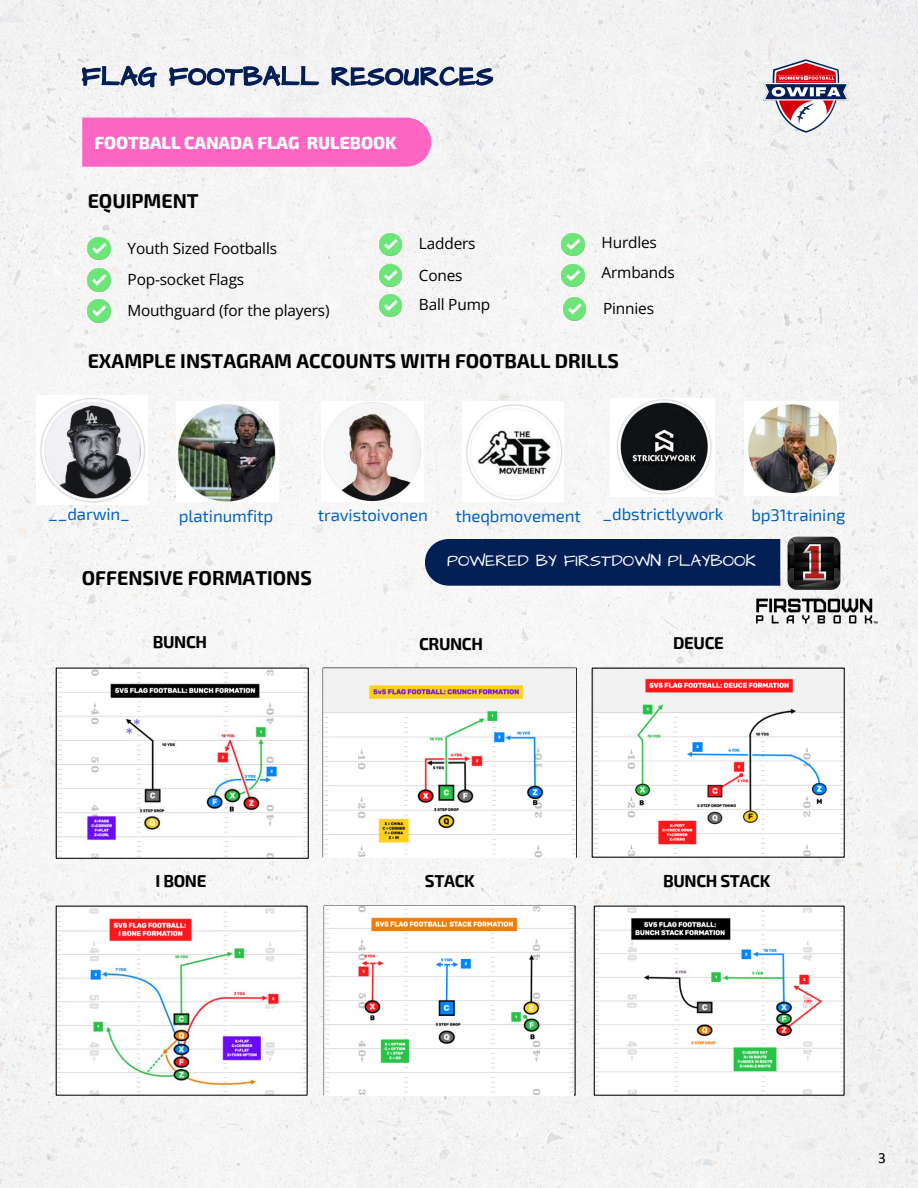
<style>
.page{position:relative;width:918px;height:1188px;background:#f5f5f5}
.page>*{position:absolute;margin:0;border:0;box-sizing:border-box;transform-origin:0 0}
.t1{font:700 19.65px "Exo 2";color:#000}
.t2{font:800 17.25px "Exo 2";color:#fff}
.t3{font:17.1px "Architects Daughter";color:#fff}
.t4{font:16.8px "Exo 2";letter-spacing:-.005em;color:#0563c1}
.t5{font:700 16.8px "Exo 2";letter-spacing:-.02em;color:#000}
.t6{font:15.45px "Open Sans";letter-spacing:-.01em;color:#000}
.t7{font:15.45px "Calibri";color:#000}
</style>
<div class="page">
<img style="left:36px;top:396px;width:112px;height:109px">
<img style="left:177px;top:401px;width:101px;height:100px">
<img style="left:321px;top:401px;width:102px;height:100px">
<img style="left:462px;top:401px;width:101px;height:100px">
<img style="left:610px;top:398px;width:105px;height:98px">
<img style="left:744px;top:401px;width:95px;height:95px">
<img style="left:58px;top:670px;width:249px;height:187px">
<div style="left:56px;top:668px;width:253px;height:191px;border:1px solid #000"></div>
<img style="left:324px;top:669px;width:519px;height:189px">
<img style="left:58px;top:908px;width:248px;height:186px">
<img style="left:325px;top:907px;width:518px;height:189px">
<img style="left:88px;top:237px;width:22px;height:23px">
<img style="left:88px;top:269px;width:22px;height:22px">
<img style="left:379px;top:294px;width:23px;height:23px">
<img style="left:88px;top:300px;width:22px;height:22px">
<img style="left:379px;top:233px;width:23px;height:23px">
<img style="left:379px;top:264px;width:23px;height:23px">
<img style="left:562px;top:233px;width:22px;height:23px">
<img style="left:562px;top:264px;width:22px;height:23px">
<svg style="left:81px;top:0;width:413px;height:118px"></svg>
<div style="left:425px;top:539px;width:327px;height:47px;background:#021f56"></div>
<img style="left:752px;top:535px;width:127px;height:93px">
<img style="left:747px;top:37px;width:117px;height:117px">
<div style="left:82px;top:118px;width:349px;height:49px;background:#ff66c4"></div>
<img style="left:563px;top:298px;width:23px;height:22px">
<p class="t2" style="left:94px;top:132px;width:304px">FOOTBALL CANADA FLAG RULEBOOK</p>
<p class="t1" style="left:88px;top:188px;width:113px">EQUIPMENT</p>
<p class="t6" style="left:128px;top:237px;width:151px">Youth Sized Footballs</p>
<p class="t6" style="left:128px;top:268px;width:118px">Pop-socket Flags</p>
<p class="t6" style="left:602px;top:232px;width:57px">Hurdles</p>
<p class="t6" style="left:419px;top:233px;width:58px">Ladders</p>
<p class="t6" style="left:419px;top:264px;width:45px">Cones</p>
<p class="t6" style="left:602px;top:262px;width:75px">Armbands</p>
<p class="t6" style="left:128px;top:300px;width:204px">Mouthguard (for the players)</p>
<p class="t6" style="left:419px;top:293px;width:73px">Ball Pump</p>
<p class="t1" style="left:88px;top:348px;width:533px">EXAMPLE INSTAGRAM ACCOUNTS WITH FOOTBALL DRILLS</p>
<p class="t6" style="left:603px;top:298px;width:52px">Pinnies</p>
<p class="t4" style="left:48px;top:503px;width:83px">__darwin_</p>
<p class="t4" style="left:179px;top:505px;width:96px">platinumfitp</p>
<p class="t4" style="left:318px;top:504px;width:112px">travistoivonen</p>
<p class="t4" style="left:455px;top:505px;width:127px">theqbmovement</p>
<p class="t4" style="left:603px;top:503px;width:122px">_dbstrictlywork</p>
<p class="t4" style="left:751px;top:504px;width:96px">bp31training</p>
<p class="t3" style="left:447px;top:549px;width:310px">POWERED BY FIRSTDOWN PLAYBOOK</p>
<p class="t1" style="left:82px;top:565px;width:232px">OFFENSIVE FORMATIONS</p>
<p class="t5" style="left:153px;top:631px;width:56px">BUNCH</p>
<p class="t5" style="left:156px;top:870px;width:52px">I BONE</p>
<p class="t5" style="left:419px;top:633px;width:65px">CRUNCH</p>
<p class="t5" style="left:673px;top:632px;width:52px">DEUCE</p>
<p class="t5" style="left:425px;top:870px;width:51px">STACK</p>
<p class="t5" style="left:663px;top:870px;width:109px">BUNCH STACK</p>
<p class="t7" style="left:878px;top:1151px;width:9px">3</p>
</div>
